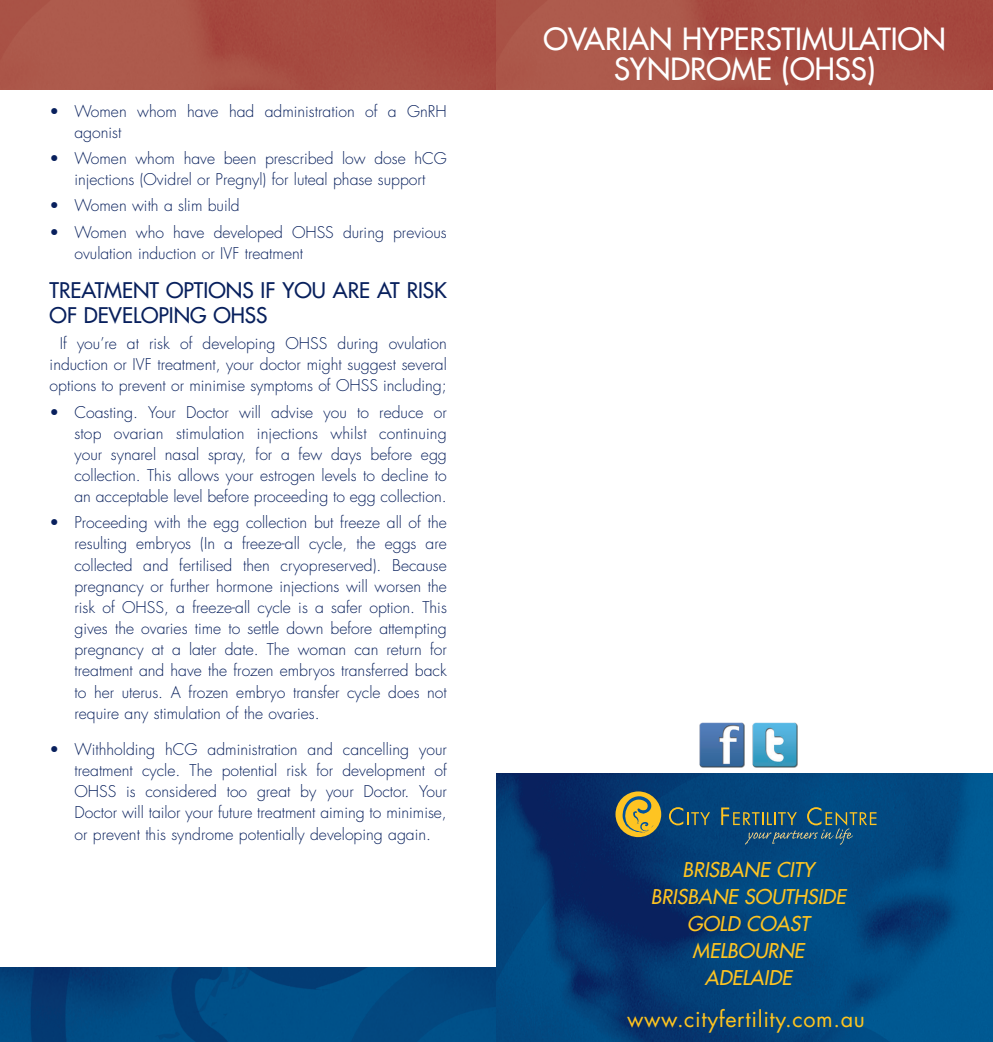
<style>
.page{position:relative;width:993px;height:1042px;background:#fff}
.page>*{position:absolute;margin:0;border:0;box-sizing:border-box;transform-origin:0 0}
.t1{font:29.75px/29.8px "Futura LT";color:#fff;text-align:center}
.t2{font:21.53px "Futura LT";letter-spacing:.03em;color:#fec41f}
.t3{font:21px/24.7px "Futura LT";color:#08205d}
.t4{font:italic 19.78px/26.9px "Futura LT";color:#fec422;text-align:center}
.t5{font:300 15.75px/21.2px "Futura LT";color:#08205d;text-align:justify}
</style>
<div class="page">
<img style="left:0;top:967px;width:496px;height:75px">
<img style="left:0;top:0;width:496px;height:89px">
<img style="left:496px;top:0;width:496px;height:89px">
<img style="left:496px;top:773px;width:496px;height:269px">
<svg style="left:668px;top:807px;width:41px;height:18px"></svg>
<svg style="left:721px;top:807px;width:155px;height:37px;background:#265975"></svg>
<div style="left:615px;top:791px;width:46px;height:46px;background:#fec422;border-radius:50%"></div>
<svg style="left:622px;top:796px;width:32px;height:37px"></svg>
<img style="left:699px;top:722px;width:45px;height:46px">
<img style="left:752px;top:722px;width:45px;height:46px">
<p class="t5" style="left:74px;top:101px;width:374px;text-indent:-25px">• Women whom have had administration of a GnRH agonist</p>
<p class="t5" style="left:50px;top:148px;width:398px;text-align:center">• Women whom have been prescribed low dose hCG injections (Ovidrel or Pregnyl) for luteal phase support</p>
<p class="t5" style="left:50px;top:195px;width:191px">• Women with a slim build</p>
<p class="t5" style="left:74px;top:222px;width:374px;text-indent:-25px">• Women who have developed OHSS during previous ovulation induction or IVF treatment</p>
<p class="t3" style="left:50px;top:278px;width:398px">TREATMENT OPTIONS IF YOU ARE AT RISK<br>OF DEVELOPING OHSS</p>
<p class="t5" style="left:50px;top:333px;width:398px;text-indent:10px">If you’re at risk of developing OHSS during ovulation induction or IVF treatment, your doctor might suggest several options to prevent or minimise symptoms of OHSS including;</p>
<p class="t5" style="left:74px;top:402px;width:374px;text-indent:-25px">• Coasting. Your Doctor will advise you to reduce or stop ovarian stimulation injections whilst continuing your synarel nasal spray, for a few days before egg collection. This allows your estrogen levels to decline to an acceptable level before proceeding to egg collection.</p>
<p class="t5" style="left:74px;top:512px;width:374px;text-indent:-25px">• Proceeding with the egg collection but freeze all of the resulting embryos (In a freeze-all cycle, the eggs are collected and fertilised then cryopreserved). Because pregnancy or further hormone injections will worsen the risk of OHSS, a freeze-all cycle is a safer option. This gives the ovaries time to settle down before attempting pregnancy at a later date. The woman can return for treatment and have the frozen embryos transferred back to her uterus. A frozen embryo transfer cycle does not require any stimulation of the ovaries.</p>
<p class="t5" style="left:74px;top:739px;width:374px;text-indent:-25px">• Withholding hCG administration and cancelling your treatment cycle. The potential risk for development of OHSS is considered too great by your Doctor. Your Doctor will tailor your future treatment aiming to minimise, or prevent this syndrome potentially developing again.</p>
<p class="t1" style="left:543px;top:24px;width:404px">OVARIAN HYPERSTIMULATION<br>SYNDROME (OHSS)</p>
<p class="t4" style="left:650px;top:856px;width:196px">BRISBANE CITY<br>BRISBANE SOUTHSIDE<br>GOLD COAST<br>MELBOURNE<br>ADELAIDE</p>
<h2 class="t2" style="left:626px;top:1005px;width:239px">www.cityfertility.com.au</h2>
</div>
